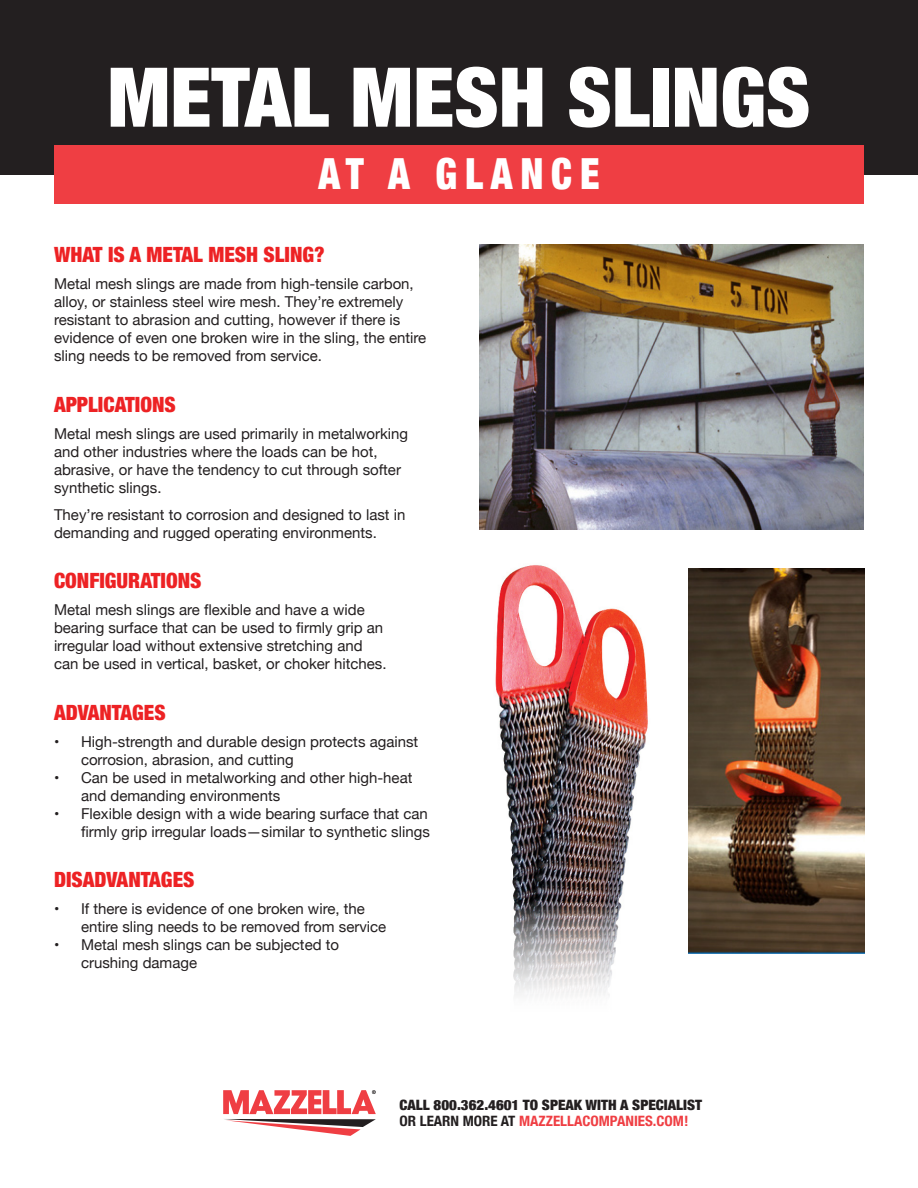
<style>
.page{position:relative;width:918px;height:1188px;background:#fff}
.page>*{position:absolute;margin:0;border:0;box-sizing:border-box;transform-origin:0 0}
.t1{font:900 condensed 82.5px "Helvetica Neue";color:#fff}
.t2{font:900 condensed 42.9px "Helvetica Neue";letter-spacing:.2em;color:#fff;scale:.91 1}
.t3{font:900 condensed 21px "Helvetica Neue";color:#ed2224}
.t4{font:15px/18px "Helvetica Neue";color:#231f20}
.t5{font:900 condensed 14.25px/16.5px "Helvetica Neue";color:#231f20;scale:1.05 1}
.s1{font-weight:700}
.s2{font-weight:700;color:#ef3e43}
</style>
<div class="page">
<div style="left:0;top:0;width:918px;height:174px;background:#231f20"></div>
<div style="left:54px;top:145px;width:810px;height:59px;background:#ef3e43"></div>
<svg style="left:223px;top:1090px;width:153px;height:46px"></svg>
<img style="left:495px;top:565px;width:153px;height:430px">
<img style="left:479px;top:245px;width:385px;height:285px">
<img style="left:688px;top:569px;width:177px;height:384px">
<p class="t1" style="left:108px;top:29px;width:704px">METAL MESH SLINGS</p>
<h2 class="t2" style="left:318px;top:138px;width:310px">AT A GLANCE</h2>
<p class="t3" style="left:54px;top:238px;width:272px">WHAT IS A METAL MESH SLING?</p>
<p class="t4" style="left:54px;top:276px;width:374px">Metal mesh slings are made from high-tensile carbon, alloy, or stainless steel wire mesh. They’re extremely resistant to abrasion and cutting, however if there is evidence of even one broken wire in the sling, the entire sling needs to be removed from service.</p>
<p class="t3" style="left:54px;top:387px;width:123px">APPLICATIONS</p>
<p class="t4" style="left:54px;top:425px;width:356px">Metal mesh slings are used primarily in metalworking and other industries where the loads can be hot, abrasive, or have the tendency to cut through softer synthetic slings.</p>
<p class="t4" style="left:54px;top:506px;width:353px">They’re resistant to corrosion and designed to last in demanding and rugged operating environments.</p>
<p class="t3" style="left:54px;top:563px;width:149px">CONFIGURATIONS</p>
<p class="t4" style="left:54px;top:602px;width:312px">Metal mesh slings are flexible and have a wide</p>
<p class="t4" style="left:54px;top:620px;width:334px">bearing surface that can be used to firmly grip an irregular load without extensive stretching and can be used in vertical, basket, or choker hitches.</p>
<p class="t3" style="left:54px;top:695px;width:113px">ADVANTAGES</p>
<p class="t4" style="left:81px;top:733px;width:339px;text-indent:-27px">• High-strength and durable design protects against corrosion, abrasion, and cutting</p>
<p class="t4" style="left:81px;top:769px;width:333px;text-indent:-27px">• Can be used in metalworking and other high-heat and demanding environments</p>
<p class="t4" style="left:54px;top:805px;width:377px;text-align:right">• Flexible design with a wide bearing surface that can firmly grip irregular loads—similar to synthetic slings</p>
<p class="t3" style="left:54px;top:862px;width:142px">DISADVANTAGES</p>
<p class="t4" style="left:81px;top:900px;width:307px;text-indent:-27px">• If there is evidence of one broken wire, the entire sling needs to be removed from service</p>
<p class="t4" style="left:81px;top:936px;width:260px;text-indent:-27px">• Metal mesh slings can be subjected to crushing damage</p>
<p class="t5" style="left:399px;top:1096px;width:290px">CALL 800.362.4601 TO SPEAK WITH A SPECIALIST<br><span class="s1">OR LEARN MORE AT</span> <span class="s2">MAZZELLACOMPANIES.COM!</span></p>
</div>
